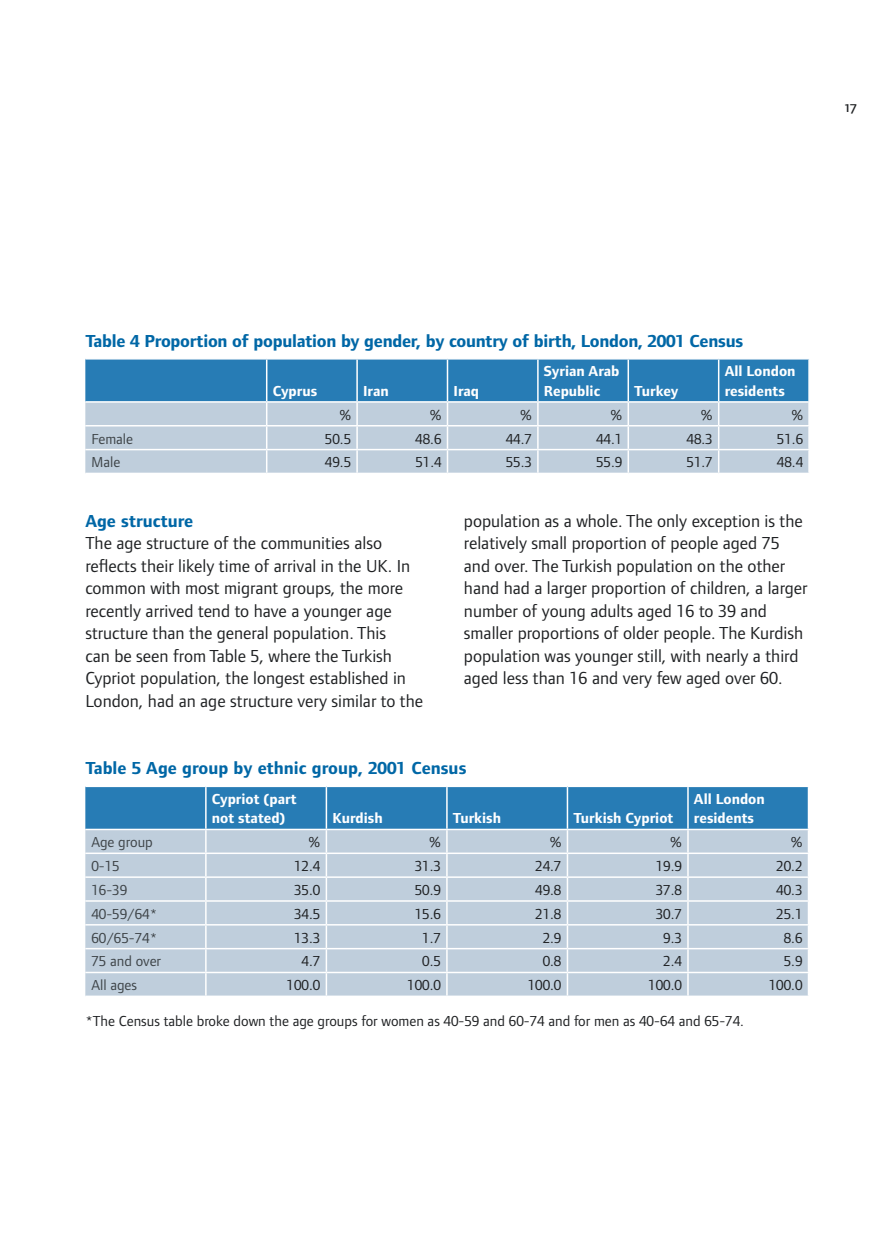
<style>
.page{position:relative;width:889px;height:1260px;background:#fff}
.page>*{position:absolute;margin:0;border:0;box-sizing:border-box;transform-origin:0 0}
.t1{font:18px/22.5px "Foundry Form Sans";color:#1f2123}
.t2{font:700 18px "Foundry Form Sans";letter-spacing:-.015em;color:#0067a6}
.t3{font:15px "Foundry Form Sans";color:#1f2123}
.t4{font:700 15px/19.5px "Foundry Form Sans";color:#fff}
.t5{font:15px "Foundry Form Sans";color:#3e4448}
.t6{font:15px "Foundry Form Sans Medium SC";color:#1f2123}
</style>
<div class="page">
<svg style="left:85px;top:359px;width:724px;height:114px;background:#8bb3cf"></svg>
<svg style="left:85px;top:787px;width:723px;height:208px;background:#a4c0d6"></svg>
<hr style="left:807px;top:787px;width:2px;height:42px;background:#fff">
<hr style="left:85px;top:829px;width:121px;height:1px;background:#fff">
<hr style="left:206px;top:829px;width:120px;height:1px;background:#fff">
<hr style="left:326px;top:829px;width:121px;height:1px;background:#fff">
<hr style="left:447px;top:829px;width:120px;height:1px;background:#fff">
<hr style="left:567px;top:829px;width:121px;height:1px;background:#fff">
<hr style="left:688px;top:829px;width:121px;height:1px;background:#fff">
<hr style="left:807px;top:830px;width:2px;height:22px;background:#fff">
<hr style="left:807px;top:854px;width:2px;height:22px;background:#fff">
<hr style="left:807px;top:878px;width:2px;height:22px;background:#fff">
<hr style="left:807px;top:902px;width:2px;height:22px;background:#fff">
<hr style="left:807px;top:925px;width:2px;height:23px;background:#fff">
<hr style="left:807px;top:949px;width:2px;height:23px;background:#fff">
<hr style="left:807px;top:973px;width:2px;height:22px;background:#fff">
<p class="t6" style="left:845px;top:98px;width:13px">17</p>
<p class="t2" style="left:85px;top:331px;width:659px">Table 4 Proportion of population by gender, by country of birth, London, 2001 Census</p>
<p class="t4" style="left:273px;top:381px;width:46px">Cyprus</p>
<p class="t4" style="left:363px;top:381px;width:27px">Iran</p>
<p class="t4" style="left:453px;top:381px;width:27px">Iraq</p>
<p class="t4" style="left:544px;top:362px;width:77px">Syrian Arab<br>Republic</p>
<p class="t4" style="left:724px;top:362px;width:72px">All London residents</p>
<p class="t4" style="left:634px;top:381px;width:46px">Turkey</p>
<p class="t3" style="left:339px;top:406px;width:13px">%</p>
<p class="t3" style="left:430px;top:406px;width:13px">%</p>
<p class="t3" style="left:520px;top:406px;width:13px">%</p>
<p class="t3" style="left:610px;top:406px;width:13px">%</p>
<p class="t3" style="left:701px;top:406px;width:13px">%</p>
<p class="t3" style="left:791px;top:406px;width:13px">%</p>
<p class="t5" style="left:91px;top:430px;width:43px">Female</p>
<p class="t3" style="left:325px;top:430px;width:28px">50.5</p>
<p class="t3" style="left:415px;top:430px;width:28px">48.6</p>
<p class="t3" style="left:505px;top:430px;width:28px">44.7</p>
<p class="t3" style="left:596px;top:430px;width:28px">44.1</p>
<p class="t3" style="left:686px;top:430px;width:28px">48.3</p>
<p class="t3" style="left:777px;top:430px;width:28px">51.6</p>
<p class="t5" style="left:91px;top:454px;width:30px">Male</p>
<p class="t3" style="left:325px;top:454px;width:28px">49.5</p>
<p class="t3" style="left:415px;top:454px;width:28px">51.4</p>
<p class="t3" style="left:506px;top:454px;width:28px">55.3</p>
<p class="t3" style="left:596px;top:454px;width:28px">55.9</p>
<p class="t3" style="left:686px;top:454px;width:28px">51.7</p>
<p class="t3" style="left:777px;top:454px;width:28px">48.4</p>
<p class="t2" style="left:85px;top:511px;width:110px">Age structure</p>
<p class="t1" style="left:85px;top:532px;width:339px">The age structure of the communities also reflects their likely time of arrival in the UK. In common with most migrant groups, the more recently arrived tend to have a younger age structure than the general population. This<br>can be seen from Table 5, where the Turkish Cypriot population, the longest established in London, had an age structure very similar to the</p>
<p class="t1" style="left:464px;top:509px;width:345px">population as a whole. The only exception is the relatively small proportion of people aged 75 and over. The Turkish population on the other hand had a larger proportion of children, a larger number of young adults aged 16 to 39 and smaller proportions of older people. The Kurdish population was younger still, with nearly a third aged less than 16 and very few aged over 60.</p>
<p class="t2" style="left:85px;top:758px;width:382px">Table 5 Age group by ethnic group, 2001 Census</p>
<p class="t4" style="left:212px;top:789px;width:86px">Cypriot (part not stated)</p>
<p class="t4" style="left:332px;top:809px;width:52px">Kurdish</p>
<p class="t4" style="left:453px;top:809px;width:50px">Turkish</p>
<p class="t4" style="left:573px;top:809px;width:101px">Turkish Cypriot</p>
<p class="t4" style="left:694px;top:789px;width:72px">All London residents</p>
<p class="t5" style="left:91px;top:834px;width:63px">Age group</p>
<p class="t3" style="left:308px;top:834px;width:13px">%</p>
<p class="t3" style="left:429px;top:834px;width:13px">%</p>
<p class="t3" style="left:549px;top:834px;width:13px">%</p>
<p class="t3" style="left:670px;top:834px;width:13px">%</p>
<p class="t3" style="left:790px;top:834px;width:13px">%</p>
<p class="t5" style="left:91px;top:858px;width:30px">0-15</p>
<p class="t3" style="left:294px;top:858px;width:28px">12.4</p>
<p class="t3" style="left:414px;top:858px;width:28px">31.3</p>
<p class="t3" style="left:535px;top:858px;width:28px">24.7</p>
<p class="t3" style="left:655px;top:858px;width:28px">19.9</p>
<p class="t3" style="left:776px;top:858px;width:28px">20.2</p>
<p class="t5" style="left:91px;top:881px;width:37px">16-39</p>
<p class="t3" style="left:294px;top:881px;width:28px">35.0</p>
<p class="t3" style="left:414px;top:881px;width:28px">50.9</p>
<p class="t3" style="left:535px;top:881px;width:28px">49.8</p>
<p class="t3" style="left:655px;top:881px;width:28px">37.8</p>
<p class="t3" style="left:776px;top:881px;width:28px">40.3</p>
<p class="t5" style="left:91px;top:905px;width:67px">40-59/64*</p>
<p class="t3" style="left:294px;top:905px;width:28px">34.5</p>
<p class="t3" style="left:414px;top:905px;width:28px">15.6</p>
<p class="t3" style="left:535px;top:905px;width:28px">21.8</p>
<p class="t3" style="left:655px;top:905px;width:28px">30.7</p>
<p class="t3" style="left:776px;top:905px;width:28px">25.1</p>
<p class="t5" style="left:91px;top:929px;width:67px">60/65-74*</p>
<p class="t3" style="left:294px;top:929px;width:28px">13.3</p>
<p class="t3" style="left:422px;top:929px;width:20px">1.7</p>
<p class="t3" style="left:542px;top:929px;width:20px">2.9</p>
<p class="t3" style="left:663px;top:929px;width:20px">9.3</p>
<p class="t3" style="left:783px;top:929px;width:20px">8.6</p>
<p class="t5" style="left:91px;top:953px;width:71px">75 and over</p>
<p class="t3" style="left:302px;top:953px;width:20px">4.7</p>
<p class="t3" style="left:422px;top:953px;width:20px">0.5</p>
<p class="t3" style="left:542px;top:953px;width:20px">0.8</p>
<p class="t3" style="left:663px;top:953px;width:20px">2.4</p>
<p class="t3" style="left:783px;top:953px;width:20px">5.9</p>
<p class="t5" style="left:91px;top:977px;width:47px">All ages</p>
<p class="t3" style="left:287px;top:977px;width:35px">100.0</p>
<p class="t3" style="left:407px;top:977px;width:35px">100.0</p>
<p class="t3" style="left:527px;top:977px;width:35px">100.0</p>
<p class="t3" style="left:648px;top:977px;width:35px">100.0</p>
<p class="t3" style="left:768px;top:977px;width:35px">100.0</p>
<p class="t3" style="left:85px;top:1013px;width:660px">*The Census table broke down the age groups for women as 40-59 and 60-74 and for men as 40-64 and 65-74.</p>
</div>
